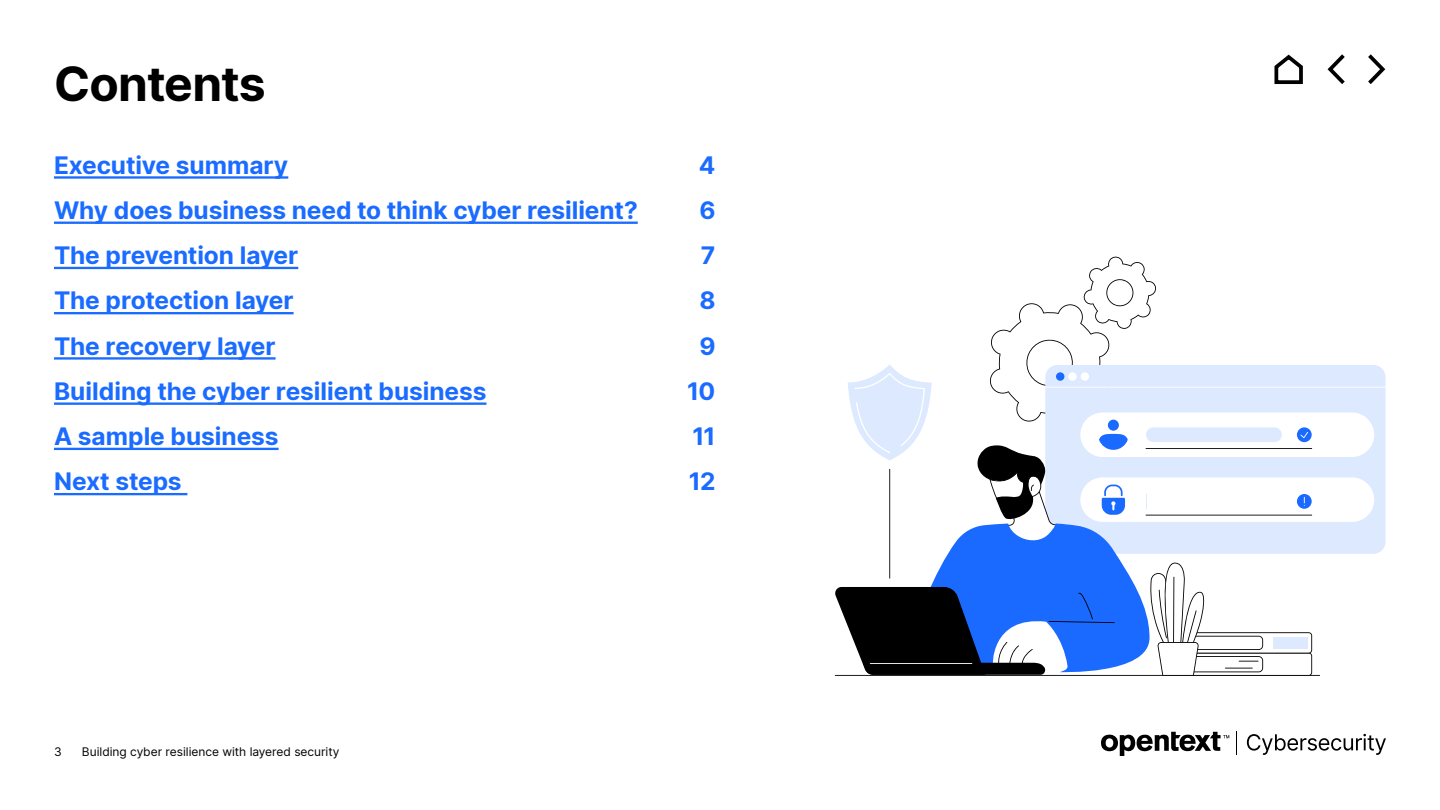
<style>
.page{position:relative;width:1440px;height:810px;background:#fff}
.page>*{position:absolute;margin:0;border:0;box-sizing:border-box;transform-origin:0 0}
.t1{font:700 48px "Inter";letter-spacing:-.025em;color:#000}
.t2{font:700 24.45px "Inter";letter-spacing:-.005em;color:#1a6bff}
.t3{font:700 24.45px "Inter";color:#1a6aff}
.t4{font:12px "Inter";letter-spacing:-.005em;color:#000}
</style>
<div class="page">
<hr style="left:54px;top:176px;width:234px;height:3px;background:#1a6bff">
<hr style="left:54px;top:222px;width:584px;height:2px;background:#1a6bff">
<hr style="left:54px;top:267px;width:244px;height:2px;background:#1a6bff">
<hr style="left:54px;top:312px;width:240px;height:2px;background:#1a6bff">
<hr style="left:54px;top:357px;width:222px;height:3px;background:#1a6bff">
<hr style="left:54px;top:402px;width:433px;height:3px;background:#1a6bff">
<hr style="left:54px;top:448px;width:225px;height:2px;background:#1a6bff">
<hr style="left:54px;top:493px;width:133px;height:2px;background:#1a6bff">
<svg style="left:1101px;top:732px;width:128px;height:24px"></svg>
<svg style="left:1247px;top:734px;width:139px;height:21px"></svg>
<svg style="left:1236px;top:732px;width:1px;height:23px"></svg>
<svg style="left:835px;top:256px;width:551px;height:420px"></svg>
<hr style="left:889px;top:469px;width:1px;height:110px;background:#000">
<svg style="left:1274px;top:54px;width:29px;height:30px"></svg>
<svg style="left:1368px;top:54px;width:18px;height:30px"></svg>
<svg style="left:1327px;top:54px;width:18px;height:30px"></svg>
<h1 class="t1" style="left:54px;top:48px;width:213px">Contents</h1>
<p class="t2" style="left:54px;top:147px;width:236px">Executive summary</p>
<p class="t2" style="left:699px;top:147px;width:18px">4</p>
<p class="t2" style="left:54px;top:192px;width:585px">Why does business need to think cyber resilient?</p>
<p class="t2" style="left:699px;top:192px;width:18px">6</p>
<p class="t2" style="left:54px;top:237px;width:246px">The prevention layer</p>
<p class="t2" style="left:701px;top:237px;width:16px">7</p>
<p class="t2" style="left:54px;top:283px;width:241px">The protection layer</p>
<p class="t2" style="left:699px;top:283px;width:18px">8</p>
<p class="t2" style="left:54px;top:328px;width:223px">The recovery layer</p>
<p class="t2" style="left:699px;top:328px;width:18px">9</p>
<p class="t2" style="left:54px;top:373px;width:434px">Building the cyber resilient business</p>
<p class="t2" style="left:687px;top:373px;width:30px">10</p>
<p class="t2" style="left:54px;top:418px;width:226px">A sample business</p>
<p class="t2" style="left:693px;top:418px;width:24px">11</p>
<p class="t2" style="left:54px;top:464px;width:129px">Next steps</p>
<p class="t3" style="left:689px;top:464px;width:28px">12</p>
<p class="t4" style="left:54px;top:743px;width:9px">3</p>
<p class="t4" style="left:82px;top:743px;width:259px">Building cyber resilience with layered security</p>
</div>
